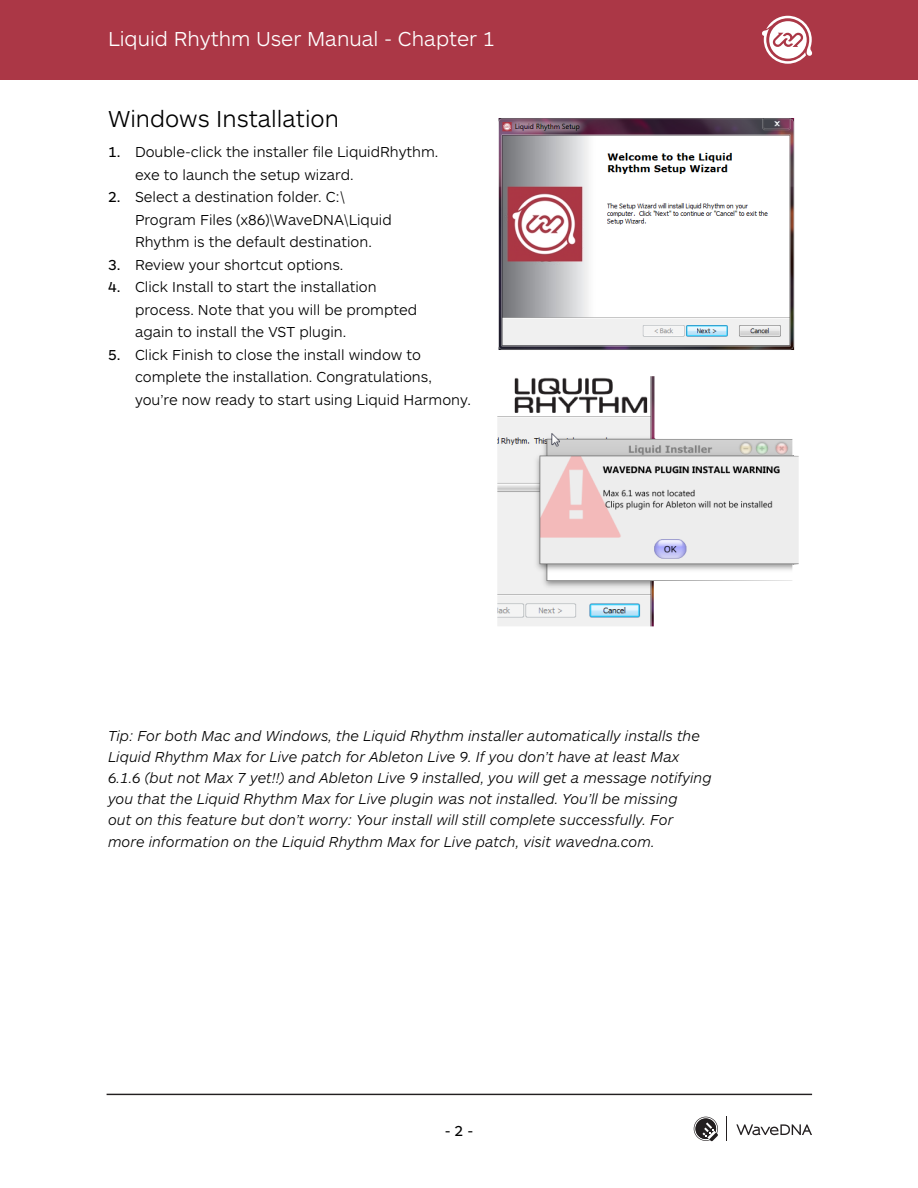
<style>
.page{position:relative;width:918px;height:1188px;background:#fff}
.page>*{position:absolute;margin:0;border:0;box-sizing:border-box;transform-origin:0 0}
.t1{font:300 24px "ARS Maquette Pro";color:#000}
.t2{font:300 21px "ARS Maquette Pro";color:#fff}
.t3{font:italic 300 15px/21px "ARS Maquette Pro";color:#000}
.t4{font:300 15px/22.5px "ARS Maquette Pro";color:#000}
.t5{font:15px "ARS Maquette Pro";color:#000}
.s1{font-weight:400}
</style>
<div class="page">
<div style="left:0;top:0;width:918px;height:79px;background:#ab3746"></div>
<svg style="left:762px;top:16px;width:50px;height:48px"></svg>
<hr style="left:107px;top:1094px;width:705px;height:1px;background:#231f20">
<svg style="left:694px;top:1117px;width:24px;height:24px"></svg>
<svg style="left:736px;top:1124px;width:76px;height:11px"></svg>
<img style="left:498px;top:118px;width:297px;height:232px">
<img style="left:497px;top:376px;width:158px;height:250px">
<h2 class="t2" style="left:108px;top:25px;width:388px">Liquid Rhythm User Manual - Chapter 1</h2>
<h1 class="t1" style="left:108px;top:104px;width:232px">Windows Installation</h1>
<p class="t4" style="left:135px;top:140px;width:305px;text-indent:-27px"><span class="s1">1.</span> Double-click the installer file LiquidRhythm. exe to launch the setup wizard.</p>
<p class="t4" style="left:135px;top:185px;width:258px;text-indent:-27px"><span class="s1">2.</span> Select a destination folder. C:\<br>Program Files (x86)\WaveDNA\Liquid<br>Rhythm is the default destination.</p>
<p class="t4" style="left:108px;top:253px;width:237px"><span class="s1">3.</span> Review your shortcut options.</p>
<p class="t4" style="left:135px;top:275px;width:284px;text-indent:-27px"><span class="s1">4.</span> Click Install to start the installation process. Note that you will be prompted again to install the VST plugin.</p>
<p class="t4" style="left:135px;top:343px;width:337px;text-indent:-27px"><span class="s1">5.</span> Click Finish to close the install window to complete the installation. Congratulations, you’re now ready to start using Liquid Harmony.</p>
<p class="t3" style="left:108px;top:724px;width:605px">Tip: For both Mac and Windows, the Liquid Rhythm installer automatically installs the Liquid Rhythm Max for Live patch for Ableton Live 9. If you don’t have at least Max 6.1.6 (but not Max 7 yet!!) and Ableton Live 9 installed, you will get a message notifying you that the Liquid Rhythm Max for Live plugin was not installed. You’ll be missing<br>out on this feature but don’t worry: Your install will still complete successfully. For</p>
<p class="t3" style="left:108px;top:831px;width:548px">more information on the Liquid Rhythm Max for Live patch, visit wavedna.com.</p>
<p class="t5" style="left:445px;top:1121px;width:30px">- 2 -</p>
</div>
